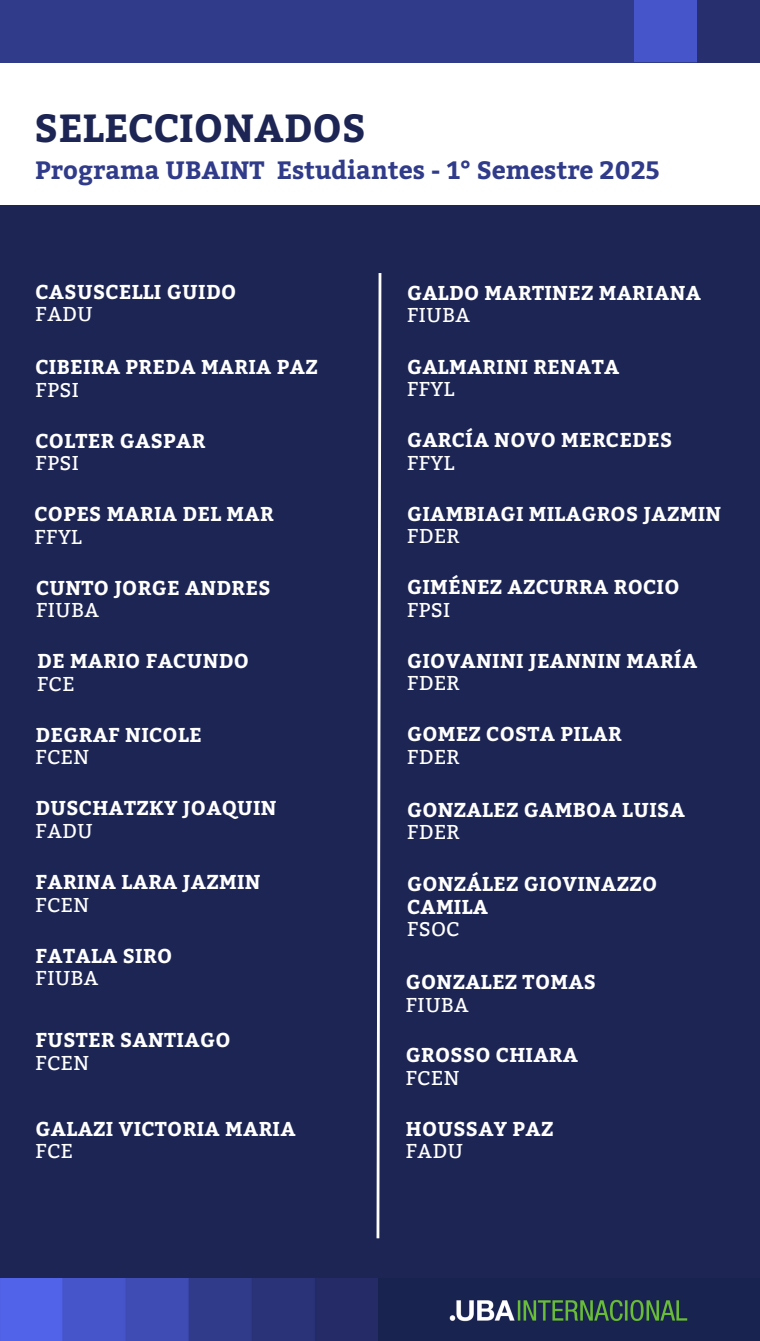
<style>
.page{position:relative;width:760px;height:1341px;background:#fff}
.page>*{position:absolute;margin:0;border:0;box-sizing:border-box;transform-origin:0 0}
.t1{font:700 39.12px "Bitter";color:#1d2554}
.t2{font:700 25px "Bitter";color:#303b8a}
.t3{font:700 20px/23.5px "Bitter";letter-spacing:.015em;color:#fff}
.t4{font:20px "Bitter";letter-spacing:.015em;color:#fff}
</style>
<div class="page">
<div style="left:0;top:0;width:759px;height:1341px;background:#1d2554"></div>
<div style="left:0;top:31px;width:759px;height:174px;background:#fff"></div>
<div style="left:0;top:0;width:759px;height:62px;background:#303b8a"></div>
<div style="left:696px;top:0;width:63px;height:62px;background:#272f6e"></div>
<div style="left:634px;top:0;width:62px;height:62px;background:#4655c9"></div>
<img style="left:0;top:1278px;width:688px;height:63px">
<svg style="left:376px;top:273px;width:6px;height:966px"></svg>
<p class="t1" style="left:35px;top:100px;width:332px">SELECCIONADOS</p>
<h1 class="t2" style="left:35px;top:152px;width:626px">Programa UBAINT Estudiantes - 1° Semestre 2025</h1>
<h2 class="t3" style="left:36px;top:279px;width:202px">CASUSCELLI GUIDO</h2>
<p class="t4" style="left:36px;top:302px;width:59px">FADU</p>
<p class="t3" style="left:36px;top:354px;width:283px">CIBEIRA PREDA MARIA PAZ</p>
<p class="t4" style="left:36px;top:378px;width:45px">FPSI</p>
<p class="t3" style="left:36px;top:428px;width:171px">COLTER GASPAR</p>
<p class="t4" style="left:36px;top:451px;width:45px">FPSI</p>
<p class="t3" style="left:35px;top:501px;width:240px">COPES MARIA DEL MAR</p>
<p class="t4" style="left:35px;top:525px;width:49px">FFYL</p>
<p class="t3" style="left:36px;top:575px;width:236px">CUNTO JORGE ANDRES</p>
<p class="t4" style="left:36px;top:598px;width:64px">FIUBA</p>
<p class="t3" style="left:37px;top:648px;width:213px">DE MARIO FACUNDO</p>
<p class="t4" style="left:37px;top:672px;width:39px">FCE</p>
<p class="t3" style="left:36px;top:722px;width:168px">DEGRAF NICOLE</p>
<p class="t4" style="left:36px;top:745px;width:55px">FCEN</p>
<p class="t3" style="left:36px;top:795px;width:242px">DUSCHATZKY JOAQUIN</p>
<p class="t4" style="left:36px;top:819px;width:59px">FADU</p>
<p class="t3" style="left:36px;top:869px;width:226px">FARINA LARA JAZMIN</p>
<p class="t4" style="left:36px;top:893px;width:55px">FCEN</p>
<p class="t3" style="left:36px;top:942px;width:138px">FATALA SIRO</p>
<p class="t4" style="left:36px;top:966px;width:64px">FIUBA</p>
<p class="t3" style="left:36px;top:1027px;width:196px">FUSTER SANTIAGO</p>
<p class="t4" style="left:36px;top:1051px;width:55px">FCEN</p>
<p class="t3" style="left:36px;top:1116px;width:261px">GALAZI VICTORIA MARIA</p>
<p class="t4" style="left:36px;top:1139px;width:39px">FCE</p>
<p class="t3" style="left:407px;top:280px;width:295px">GALDO MARTINEZ MARIANA</p>
<p class="t4" style="left:407px;top:304px;width:64px">FIUBA</p>
<p class="t3" style="left:407px;top:354px;width:214px">GALMARINI RENATA</p>
<p class="t4" style="left:407px;top:377px;width:49px">FFYL</p>
<p class="t3" style="left:407px;top:427px;width:266px">GARCÍA NOVO MERCEDES</p>
<p class="t4" style="left:407px;top:451px;width:49px">FFYL</p>
<p class="t3" style="left:407px;top:501px;width:315px">GIAMBIAGI MILAGROS JAZMIN</p>
<p class="t4" style="left:407px;top:525px;width:54px">FDER</p>
<p class="t3" style="left:407px;top:574px;width:274px">GIMÉNEZ AZCURRA ROCIO</p>
<p class="t4" style="left:407px;top:598px;width:45px">FPSI</p>
<p class="t3" style="left:407px;top:648px;width:292px">GIOVANINI JEANNIN MARÍA</p>
<p class="t4" style="left:407px;top:671px;width:54px">FDER</p>
<p class="t3" style="left:407px;top:721px;width:216px">GOMEZ COSTA PILAR</p>
<p class="t4" style="left:407px;top:745px;width:54px">FDER</p>
<p class="t3" style="left:407px;top:797px;width:279px">GONZALEZ GAMBOA LUISA</p>
<p class="t4" style="left:407px;top:821px;width:54px">FDER</p>
<p class="t3" style="left:407px;top:870px;width:252px">GONZÁLEZ GIOVINAZZO<br>CAMILA</p>
<p class="t4" style="left:407px;top:918px;width:54px">FSOC</p>
<p class="t3" style="left:406px;top:969px;width:192px">GONZALEZ TOMAS</p>
<p class="t4" style="left:406px;top:993px;width:64px">FIUBA</p>
<p class="t3" style="left:406px;top:1042px;width:174px">GROSSO CHIARA</p>
<p class="t4" style="left:406px;top:1066px;width:55px">FCEN</p>
<p class="t3" style="left:406px;top:1116px;width:149px">HOUSSAY PAZ</p>
<p class="t4" style="left:406px;top:1139px;width:59px">FADU</p>
</div>
